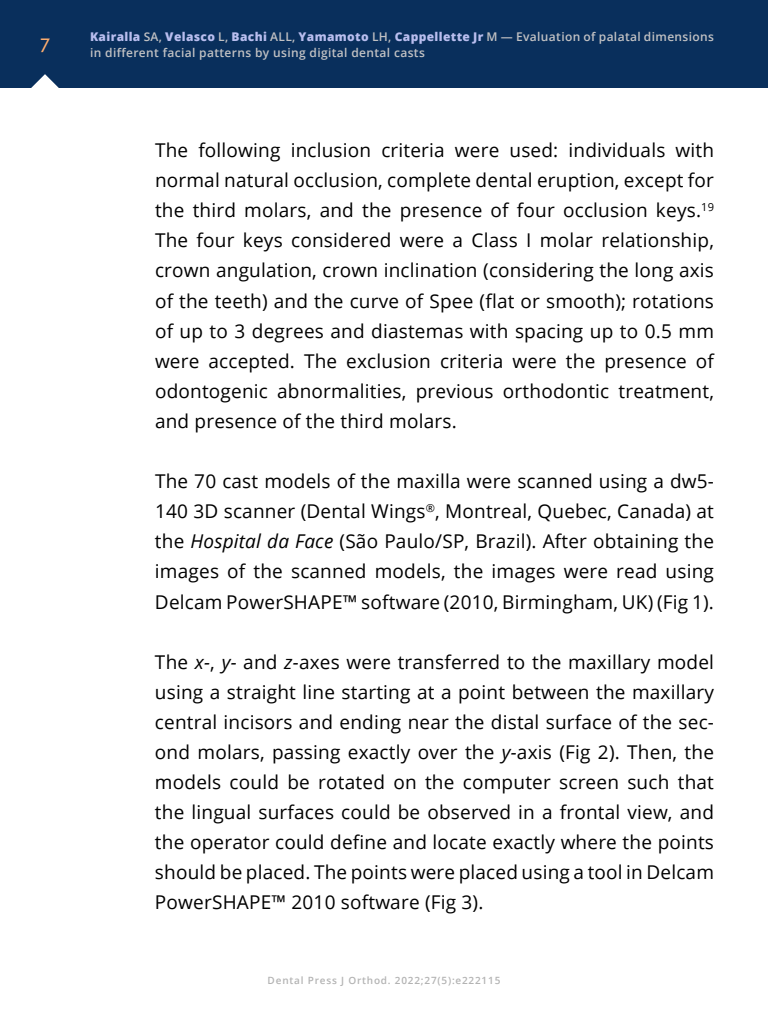
<style>
.page{position:relative;width:768px;height:1024px;background:#fff}
.page>*{position:absolute;margin:0;border:0;box-sizing:border-box;transform-origin:0 0}
.t1{font:19px/30.1px "Open Sans";letter-spacing:.01em;color:#000;text-align:justify}
.t2{font:500 18px "Semplicita Pro";color:#ffae6f}
.t3{font:600 12px/16px "Open Sans";letter-spacing:.03em;color:#c1c1c3}
.t4{font:600 10px "Open Sans";letter-spacing:.08em;color:#b3b3b3}
.s1{font-weight:800;color:#b9beef}
.s2{font-style:italic}
</style>
<div class="page">
<div style="left:0;top:0;width:768px;height:88px;background:#092f5c"></div>
<svg style="left:31px;top:74px;width:28px;height:14px"></svg>
<p class="t2" style="left:40px;top:33px;width:11px">7</p>
<p class="t3" style="left:90px;top:29px;width:626px"><span class="s1">Kairalla</span> SA, <span class="s1">Velasco</span> L, <span class="s1">Bachi</span> ALL, <span class="s1">Yamamoto</span> LH, <span class="s1">Cappellette Jr</span> M — Evaluation of palatal dimensions in different facial patterns by using digital dental casts</p>
<p class="t1" style="left:155px;top:135px;width:561px">The following inclusion criteria were used: individuals with normal natural occlusion, complete dental eruption, except for the third molars, and the presence of four occlusion keys.<sup>19<br></sup>The four keys considered were a Class I molar relationship, crown angulation, crown inclination (considering the long axis of the teeth) and the curve of Spee (flat or smooth); rotations of up to 3 degrees and diastemas with spacing up to 0.5 mm were accepted. The exclusion criteria were the presence of odontogenic abnormalities, previous orthodontic treatment, and presence of the third molars.</p>
<p class="t1" style="left:155px;top:466px;width:561px">The 70 cast models of the maxilla were scanned using a dw5- 140 3D scanner (Dental Wings<sup>®</sup>, Montreal, Quebec, Canada) at the <span class="s2">Hospital da Face</span> (São Paulo/SP, Brazil). After obtaining the images of the scanned models, the images were read using Delcam PowerSHAPE™ software (2010, Birmingham, UK) (Fig 1).</p>
<p class="t1" style="left:155px;top:646px;width:561px">The <span class="s2">x-</span>, <span class="s2">y-</span> and <span class="s2">z-</span>axes were transferred to the maxillary model using a straight line starting at a point between the maxillary central incisors and ending near the distal surface of the sec&shy;ond molars, passing exactly over the <span class="s2">y-</span>axis (Fig 2). Then, the models could be rotated on the computer screen such that the lingual surfaces could be observed in a frontal view, and the operator could define and locate exactly where the points should be placed. The points were placed using a tool in Delcam PowerSHAPE™ 2010 software (Fig 3).</p>
<p class="t4" style="left:268px;top:974px;width:234px">Dental Press J Orthod. 2022;27(5):e222115</p>
</div>
